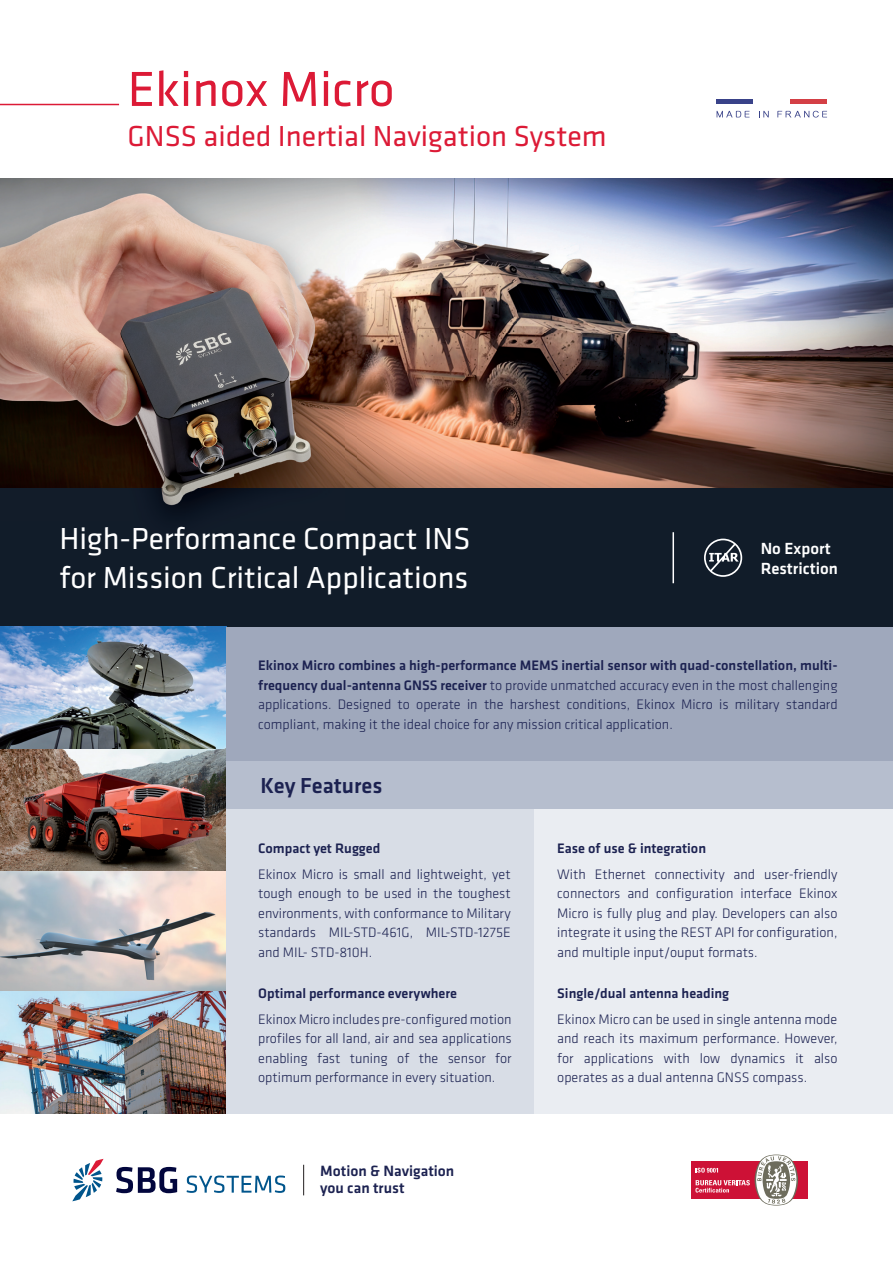
<style>
.page{position:relative;width:893px;height:1263px;background:#fff}
.page>*{position:absolute;margin:0;border:0;box-sizing:border-box;transform-origin:0 0}
.t1{font:51px "Klavika Basic";color:#dc1a36}
.t2{font:31.5px/39px "Klavika Basic";color:#fff}
.t3{font:30px "Klavika Basic";color:#dc1a36}
.t4{font:500 22.5px "Klavika";color:#1c2251}
.t5{font:500 16.8px/19.2px "Klavika";color:#fff}
.t6{font:500 15.45px/16.8px "Klavika";color:#1c2251}
.t7{font:300 14.25px/19.5px "Klavika";color:#1c2251;text-align:justify}
.t8{font:500 14.25px "Klavika";color:#1c2251}
.s1{font-weight:500}
</style>
<div class="page">
<img style="left:357px;top:179px;width:536px;height:309px">
<div style="left:0;top:488px;width:893px;height:139px;background:#111c29"></div>
<hr style="left:0;top:104px;width:119px;height:1px;background:#dc1a36">
<svg style="left:116px;top:1167px;width:61px;height:26px"></svg>
<svg style="left:187px;top:1175px;width:98px;height:18px"></svg>
<svg style="left:72px;top:1159px;width:32px;height:42px"></svg>
<img style="left:0;top:870px;width:226px;height:122px">
<img style="left:0;top:992px;width:226px;height:122px">
<img style="left:0;top:627px;width:226px;height:122px">
<img style="left:0;top:749px;width:226px;height:121px">
<img style="left:0;top:179px;width:345px;height:334px">
<img style="left:345px;top:179px;width:12px;height:309px">
<div style="left:691px;top:1161px;width:117px;height:38px;background:#cd1136"></div>
<svg style="left:695px;top:1154px;width:103px;height:51px"></svg>
<div style="left:226px;top:795px;width:321px;height:319px;background:#d8dde6"></div>
<div style="left:534px;top:795px;width:359px;height:319px;background:#eaedf2"></div>
<div style="left:226px;top:627px;width:667px;height:134px;background:#9fa8bc"></div>
<div style="left:226px;top:761px;width:667px;height:48px;background:#b6bece"></div>
<hr style="left:303px;top:1165px;width:1px;height:30px;background:#231f20">
<div style="left:716px;top:99px;width:37px;height:5px;background:#394289"></div>
<div style="left:790px;top:99px;width:37px;height:5px;background:#d43f45"></div>
<svg style="left:717px;top:111px;width:32px;height:6px"></svg>
<svg style="left:759px;top:111px;width:10px;height:6px"></svg>
<svg style="left:777px;top:111px;width:50px;height:6px"></svg>
<svg style="left:704px;top:539px;width:38px;height:38px"></svg>
<hr style="left:672px;top:532px;width:2px;height:51px;background:#fff">
<h1 class="t1" style="left:128px;top:56px;width:268px">Ekinox Micro</h1>
<h3 class="t3" style="left:128px;top:117px;width:481px">GNSS aided Inertial Navigation System</h3>
<h2 class="t2" style="left:60px;top:518px;width:412px">High-Performance Compact INS for Mission Critical Applications</h2>
<p class="t5" style="left:761px;top:539px;width:79px">No Export<br>Restriction</p>
<p class="t7" style="left:258px;top:656px;width:581px"><span class="s1">Ekinox Micro combines a high-performance MEMS inertial sensor with quad-constellation, multi&shy;frequency dual-antenna GNSS receiver</span> to provide unmatched accuracy even in the most challenging applications. Designed to operate in the harshest conditions, Ekinox Micro is military standard compliant, making it the ideal choice for any mission critical application.</p>
<h3 class="t4" style="left:261px;top:773px;width:123px">Key Features</h3>
<p class="t8" style="left:258px;top:841px;width:124px">Compact yet Rugged</p>
<p class="t7" style="left:258px;top:864px;width:254px">Ekinox Micro is small and lightweight, yet tough enough to be used in the toughest environments, with conformance to Military standards MIL-STD-461G, MIL-STD-1275E and MIL- STD-810H.</p>
<p class="t8" style="left:258px;top:985px;width:200px">Optimal performance everywhere</p>
<p class="t7" style="left:258px;top:1009px;width:255px">Ekinox Micro includes pre-configured motion profiles for all land, air and sea applications enabling fast tuning of the sensor for optimum performance in every situation.</p>
<p class="t6" style="left:320px;top:1162px;width:136px">Motion &amp; Navigation you can trust</p>
<p class="t8" style="left:557px;top:841px;width:150px">Ease of use &amp; integration</p>
<p class="t7" style="left:557px;top:864px;width:282px">With Ethernet connectivity and user-friendly connectors and configuration interface Ekinox Micro is fully plug and play. Developers can also integrate it using the REST API for configuration, and multiple input/ouput formats.</p>
<p class="t8" style="left:557px;top:985px;width:173px">Single/dual antenna heading</p>
<p class="t7" style="left:557px;top:1009px;width:282px">Ekinox Micro can be used in single antenna mode and reach its maximum performance. However, for applications with low dynamics it also operates as a dual antenna GNSS compass.</p>
</div>
